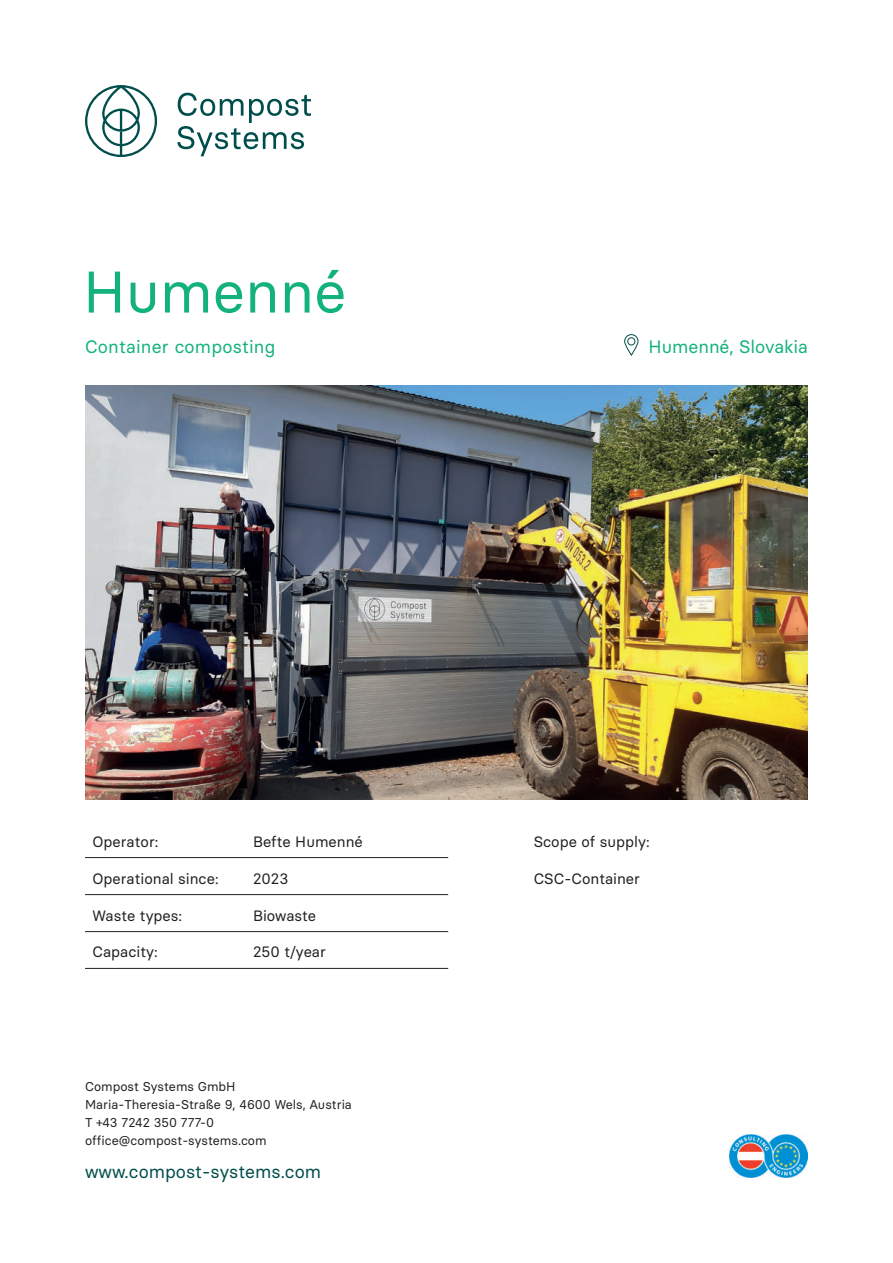
<style>
.page{position:relative;width:893px;height:1263px;background:#fff}
.page>*{position:absolute;margin:0;border:0;box-sizing:border-box;transform-origin:0 0}
.t1{font:58.5px "Basier Circle";color:#13b27b}
.t2{font:18px "Basier Circle";letter-spacing:.01em;color:#13b27b}
.t3{font:18px "Basier Circle";color:#004e4b}
.t4{font:15px "Basier Circle";color:#231f20}
.t5{font:12.75px/18px "Basier Circle";color:#231f20}
</style>
<div class="page">
<img style="left:729px;top:1134px;width:79px;height:44px">
<img style="left:85px;top:386px;width:723px;height:414px">
<hr style="left:85px;top:857px;width:363px;height:1px;background:#231f20">
<hr style="left:85px;top:894px;width:363px;height:1px;background:#231f20">
<hr style="left:85px;top:931px;width:363px;height:1px;background:#231f20">
<hr style="left:85px;top:968px;width:363px;height:1px;background:#231f20">
<div style="left:624px;top:334px;width:14px;height:22px;border:1px solid #004e4b;border-radius:7px"></div>
<div style="left:627px;top:337px;width:8px;height:8px;border:1px solid #004e4b;border-radius:50%"></div>
<svg style="left:177px;top:93px;width:134px;height:63px"></svg>
<svg style="left:85px;top:85px;width:72px;height:72px"></svg>
<h1 class="t1" style="left:83px;top:255px;width:265px">Humenné</h1>
<p class="t2" style="left:85px;top:335px;width:192px">Container composting</p>
<p class="t2" style="left:648px;top:336px;width:161px">Humenné, Slovakia</p>
<p class="t4" style="left:92px;top:832px;width:68px">Operator:</p>
<p class="t4" style="left:253px;top:832px;width:111px">Befte Humenné</p>
<p class="t4" style="left:92px;top:869px;width:128px">Operational since:</p>
<p class="t4" style="left:253px;top:869px;width:37px">2023</p>
<p class="t4" style="left:92px;top:906px;width:91px">Waste types:</p>
<p class="t4" style="left:253px;top:906px;width:65px">Biowaste</p>
<p class="t4" style="left:92px;top:943px;width:67px">Capacity:</p>
<p class="t4" style="left:253px;top:943px;width:75px">250 t/year</p>
<p class="t5" style="left:85px;top:1077px;width:268px">Compost Systems GmbH<br>Maria-Theresia-Straße 9, 4600 Wels, Austria<br>T +43 7242 350 777-0 office@compost-systems.com</p>
<p class="t3" style="left:85px;top:1160px;width:238px">www.compost-systems.com</p>
<p class="t4" style="left:534px;top:832px;width:117px">Scope of supply:</p>
<p class="t4" style="left:534px;top:869px;width:108px">CSC-Container</p>
</div>
